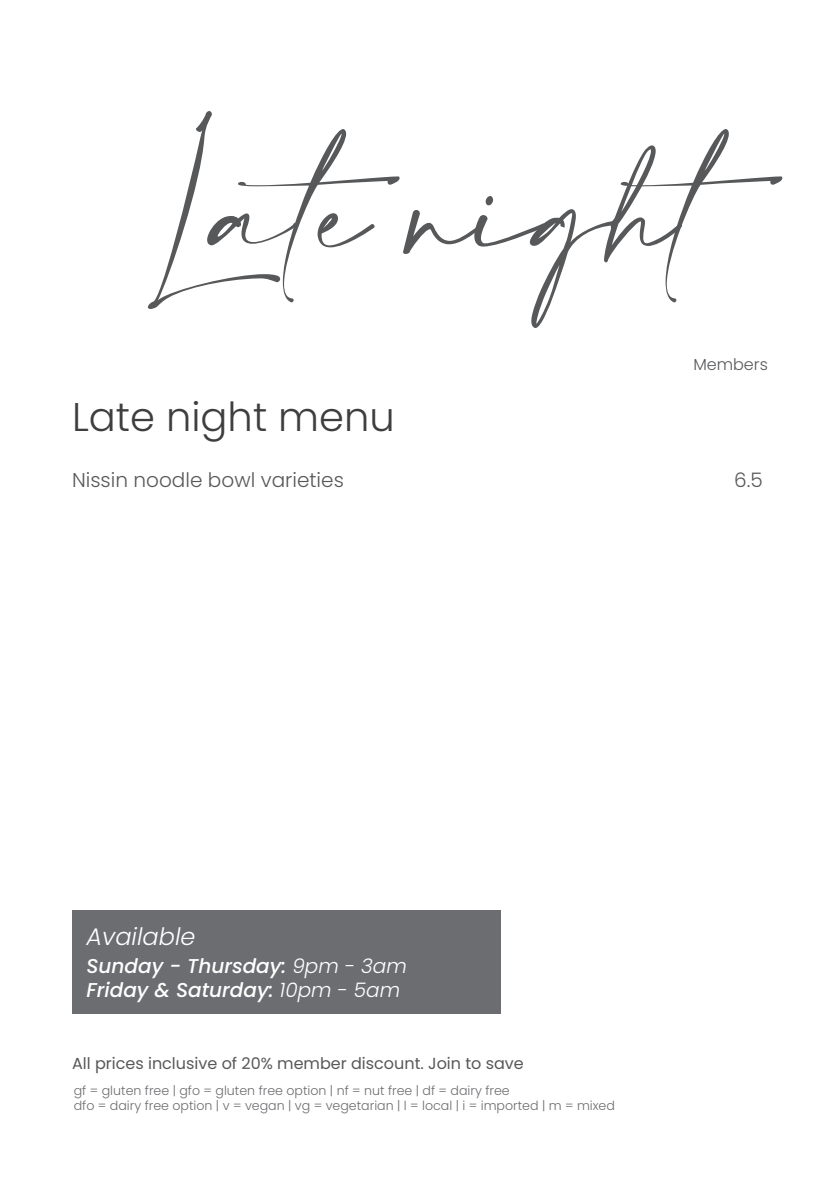
<style>
.page{position:relative;width:840px;height:1191px;background:#fff}
.page>*{position:absolute;margin:0;border:0;box-sizing:border-box;transform-origin:0 0}
.t1{font:100px "Amalfi Coast";color:#57585a}
.t2{font:300 40px "Poppins";color:#3e3e3f}
.t3{font:italic 300 24px "Poppins";color:#fff}
.t4{font:italic 500 20px "Poppins";color:#fff}
.t5{font:300 20px "Poppins";color:#57585a}
.t6{font:16px "Poppins";color:#57585a}
.t7{font:300 16px "Poppins";color:#57585a}
.t8{font:300 12.6px/15.2px "Poppins";color:#6c6d70}
.s1{font-weight:300}
</style>
<div class="page">
<div style="left:72px;top:910px;width:428px;height:104px;background:#6c6d70"></div>
<p class="t1" style="left:136px;top:158px;width:703px">Late night</p>
<p class="t7" style="left:693px;top:355px;width:76px">Members</p>
<p class="t2" style="left:72px;top:393px;width:324px">Late night menu</p>
<p class="t5" style="left:72px;top:468px;width:273px">Nissin noodle bowl varieties</p>
<p class="t5" style="left:733px;top:468px;width:30px">6.5</p>
<p class="t3" style="left:86px;top:922px;width:110px">Available</p>
<p class="t4" style="left:86px;top:954px;width:321px">Sunday - Thursday: <span class="s1">9pm - 3am</span></p>
<p class="t4" style="left:86px;top:978px;width:315px">Friday &amp; Saturday: <span class="s1">10pm - 5am</span></p>
<p class="t6" style="left:72px;top:1054px;width:453px">All prices inclusive of 20% member discount. Join to save</p>
<p class="t8" style="left:74px;top:1083px;width:542px">gf = gluten free | gfo = gluten free option | nf = nut free | df = dairy free<br>dfo = dairy free option | v = vegan | vg = vegetarian | l = local | i = imported | m = mixed</p>
</div>
